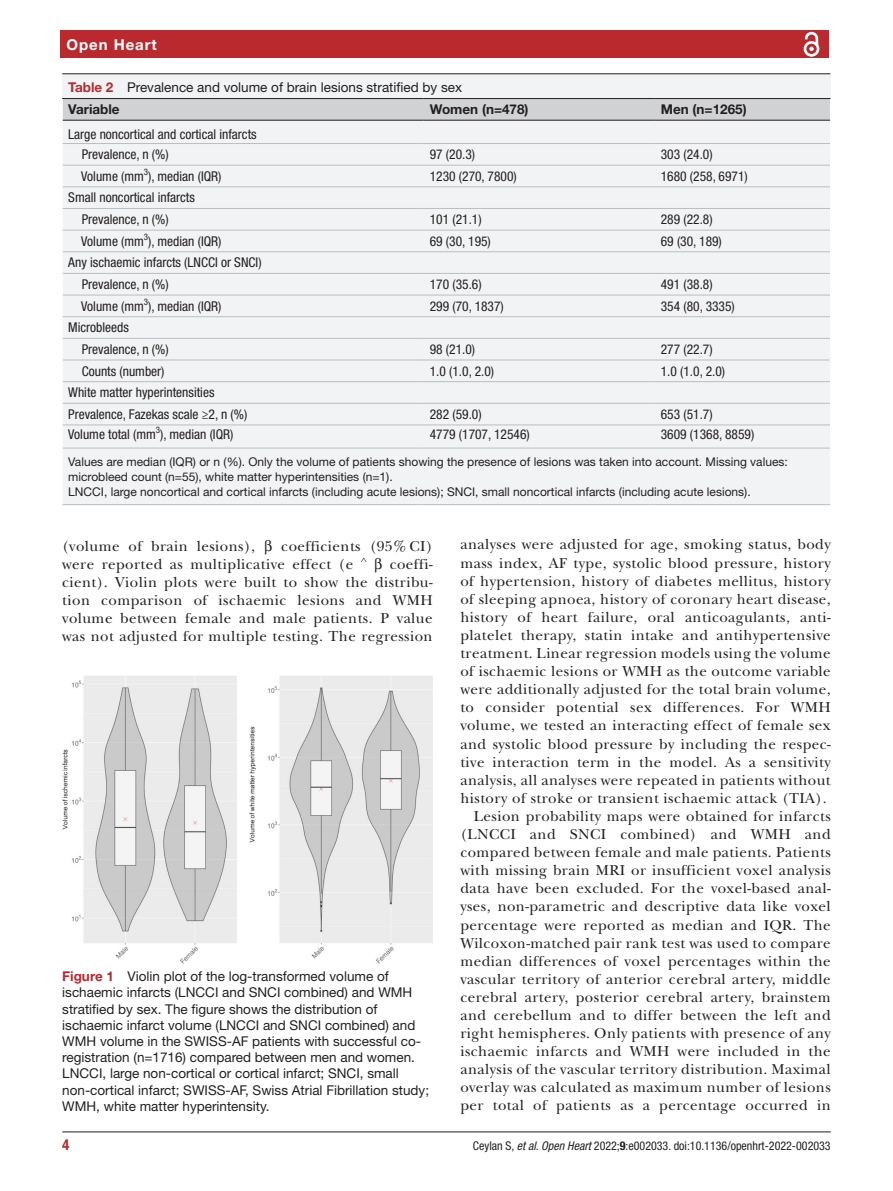
<style>
.page{position:relative;width:893px;height:1191px;background:#fff}
.page>*{position:absolute;margin:0;border:0;box-sizing:border-box;transform-origin:0 0}
.t1{font:15px/18.1px "New Baskerville";letter-spacing:.03em;color:#231f20}
.t2{font:700 15px "Helvetica Neue LT Std";letter-spacing:.065em;color:#fff}
.t3{font:700 condensed 15px "Helvetica Neue LT Std";color:#b9292e}
.t4{font:condensed 13.5px/21.6px "Helvetica Neue LT Std";color:#231f20}
.t5{font:13.5px/16.2px "Helvetica Neue LT Std";color:#231f20}
.t6{font:700 13.5px "Helvetica Neue LT Std";color:#231f20}
.t7{font:12px/15px "Helvetica Neue LT Std";color:#231f20}
.t8{font:condensed 12px "Helvetica Neue LT Std";color:#231f20}
.t9{font:condensed 9px "Helvetica Neue LT Std";color:#231f20}
.s1{font-weight:700;color:#b9292e}
.s2{font-weight:700}
.s3{font-style:italic}
</style>
<div class="page">
<div style="left:61px;top:31px;width:768px;height:27px;background:#b9292e"></div>
<hr style="left:62px;top:1131px;width:769px;height:1px;background:#231f20">
<svg style="left:803px;top:31px;width:17px;height:26px"></svg>
<div style="left:62px;top:74px;width:768px;height:431px;background:#f2f3f4"></div>
<hr style="left:62px;top:73px;width:768px;height:1px;background:#231f20">
<hr style="left:62px;top:98px;width:362px;height:1px;background:#231f20">
<hr style="left:424px;top:98px;width:231px;height:1px;background:#231f20">
<hr style="left:655px;top:98px;width:175px;height:1px;background:#231f20">
<hr style="left:424px;top:448px;width:231px;height:1px;background:#bcbdc0">
<hr style="left:655px;top:448px;width:175px;height:1px;background:#bcbdc0">
<hr style="left:62px;top:448px;width:362px;height:1px;background:#bcbdc0">
<hr style="left:62px;top:504px;width:362px;height:1px;background:#bcbdc0">
<hr style="left:424px;top:504px;width:231px;height:1px;background:#bcbdc0">
<hr style="left:655px;top:504px;width:175px;height:1px;background:#bcbdc0">
<hr style="left:62px;top:448px;width:1px;height:56px;background:#fff">
<svg style="left:62px;top:99px;width:769px;height:349px"></svg>
<img style="left:62px;top:676px;width:370px;height:287px">
<p class="t2" style="left:66px;top:35px;width:92px">Open Heart</p>
<p class="t5" style="left:68px;top:76px;width:395px;line-height:22px"><span class="s1">Table 2</span> Prevalence and volume of brain lesions stratified by sex<br><span class="s2">Variable</span></p>
<p class="t6" style="left:430px;top:101px;width:100px">Women (n=478)</p>
<p class="t6" style="left:661px;top:101px;width:87px">Men (n=1265)</p>
<p class="t4" style="left:82px;top:124px;width:176px;line-height:20.1px;text-indent:-14px">Large noncortical and cortical infarcts<br>Prevalence, n (%)</p>
<p class="t4" style="left:430px;top:143px;width:47px">97 (20.3)</p>
<p class="t4" style="left:661px;top:143px;width:53px">303 (24.0)</p>
<p class="t4" style="left:81px;top:165px;width:142px">Volume (mm<sup>3</sup>), median (IQR)</p>
<p class="t4" style="left:430px;top:165px;width:89px">1230 (270, 7800)</p>
<p class="t4" style="left:661px;top:165px;width:89px">1680 (258, 6971)</p>
<p class="t4" style="left:82px;top:187px;width:115px;text-indent:-14px">Small noncortical infarcts<br>Prevalence, n (%)</p>
<p class="t4" style="left:430px;top:208px;width:53px">101 (21.1)</p>
<p class="t4" style="left:661px;top:208px;width:53px">289 (22.8)</p>
<p class="t9" style="left:144px;top:231px;width:6px">3</p>
<p class="t4" style="left:430px;top:230px;width:63px">69 (30, 195)</p>
<p class="t4" style="left:661px;top:230px;width:63px">69 (30, 189)</p>
<p class="t4" style="left:82px;top:252px;width:181px;text-indent:-14px">Any ischaemic infarcts (LNCCI or SNCI)<br>Prevalence, n (%)</p>
<p class="t4" style="left:81px;top:230px;width:142px">Volume (mm ), median (IQR)</p>
<p class="t4" style="left:430px;top:273px;width:53px">170 (35.6)</p>
<p class="t4" style="left:661px;top:273px;width:53px">491 (38.8)</p>
<p class="t4" style="left:81px;top:295px;width:142px">Volume (mm<sup>3</sup>), median (IQR)</p>
<p class="t4" style="left:430px;top:295px;width:76px">299 (70, 1837)</p>
<p class="t4" style="left:661px;top:295px;width:76px">354 (80, 3335)</p>
<p class="t4" style="left:82px;top:317px;width:88px;text-indent:-14px">Microbleeds<br>Prevalence, n (%)</p>
<p class="t4" style="left:430px;top:338px;width:47px">98 (21.0)</p>
<p class="t4" style="left:661px;top:338px;width:53px">277 (22.7)</p>
<p class="t4" style="left:82px;top:360px;width:84px">Counts (number)</p>
<p class="t4" style="left:430px;top:360px;width:66px">1.0 (1.0, 2.0)</p>
<p class="t4" style="left:661px;top:360px;width:66px">1.0 (1.0, 2.0)</p>
<p class="t4" style="left:68px;top:381px;width:181px">White matter hyperintensities<br>Prevalence, Fazekas scale ≥2, n (%)</p>
<p class="t4" style="left:430px;top:403px;width:53px">282 (59.0)</p>
<p class="t4" style="left:661px;top:403px;width:53px">653 (51.7)</p>
<p class="t9" style="left:156px;top:424px;width:6px">3</p>
<p class="t4" style="left:430px;top:423px;width:101px">4779 (1707, 12546)</p>
<p class="t4" style="left:661px;top:423px;width:95px">3609 (1368, 8859)</p>
<p class="t7" style="left:68px;top:454px;width:721px">Values are median (IQR) or n (%). Only the volume of patients showing the presence of lesions was taken into account. Missing values: microbleed count (n=55), white matter hyperintensities (n=1).<br>LNCCI, large noncortical and cortical infarcts (including acute lesions); SNCI, small noncortical infarcts (including acute lesions).</p>
<p class="t4" style="left:68px;top:423px;width:167px">Volume total (mm ), median (IQR)</p>
<p class="t1" style="left:62px;top:537px;width:372px;text-indent:219px">coefficients (95% CI) were reported as multiplicative effect (e</p>
<p class="t1" style="left:62px;top:537px;width:194px">(volume of brain lesions),</p>
<p class="t1" style="left:62px;top:555px;width:372px;text-align:justify;text-indent:327px">coeffi&shy;cient). Violin plots were built to show the distribu&shy;tion comparison of ischaemic lesions and WMH volume between female and male patients. P value was not adjusted for multiple testing. The regression</p>
<p class="t5" style="left:62px;top:968px;width:368px"><span class="s1">Figure 1</span> Violin plot of the log-transformed volume of ischaemic infarcts (LNCCI and SNCI combined) and WMH stratified by sex. The figure shows the distribution of ischaemic infarct volume (LNCCI and SNCI combined) and WMH volume in the SWISS-AF patients with successful co&shy;registration (n=1716) compared between men and women.<br>LNCCI, large non-cortical or cortical infarct; SNCI, small non-cortical infarct; SWISS-AF, Swiss Atrial Fibrillation study; WMH, white matter hyperintensity.</p>
<p class="t1" style="left:460px;top:535px;width:372px;text-align:right">analyses were adjusted for age, smoking status, body mass index, AF type, systolic blood pressure, history of hypertension, history of diabetes mellitus, history of sleeping apnoea, history of coronary heart disease, history of heart failure, oral anticoagulants, anti&shy;platelet therapy, statin intake and antihypertensive treatment. Linear regression models using the volume of ischaemic lesions or WMH as the outcome variable were additionally adjusted for the total brain volume, to consider potential sex differences. For WMH volume, we tested an interacting effect of female sex and systolic blood pressure by including the respec&shy;tive interaction term in the model. As a sensitivity analysis, all analyses were repeated in patients without history of stroke or transient ischaemic attack (TIA).<br>Lesion probability maps were obtained for infarcts (LNCCI and SNCI combined) and WMH and compared between female and male patients. Patients with missing brain MRI or insufficient voxel analysis data have been excluded. For the voxel-based anal&shy;yses, non-parametric and descriptive data like voxel percentage were reported as median and IQR. The Wilcoxon-matched pair rank test was used to compare median differences of voxel percentages within the vascular territory of anterior cerebral artery, middle cerebral artery, posterior cerebral artery, brainstem and cerebellum and to differ between the left and right hemispheres. Only patients with presence of any ischaemic infarcts and WMH were included in the analysis of the vascular territory distribution. Maximal overlay was calculated as maximum number of lesions per total of patients as a percentage occurred in</p>
<p class="t3" style="left:62px;top:1135px;width:9px">4</p>
<p class="t8" style="left:473px;top:1139px;width:359px">Ceylan S<span class="s3">, et al. Open Heart</span> 2022;<span class="s2">9</span>:e002033. doi:10.1136/openhrt-2022-002033</p>
</div>
